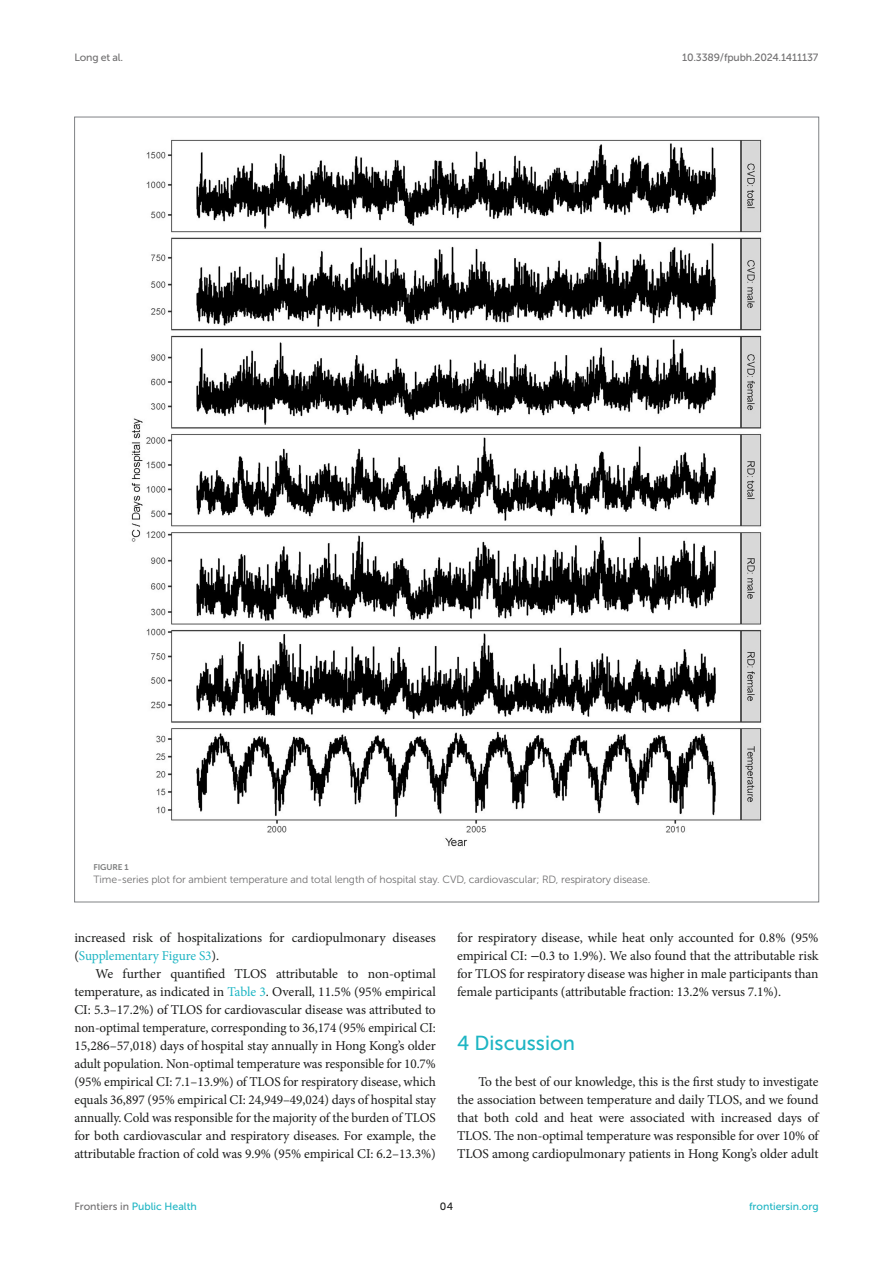
<style>
.page{position:relative;width:893px;height:1263px;background:#fff}
.page>*{position:absolute;margin:0;border:0;box-sizing:border-box;transform-origin:0 0}
.HEAD_1{font:20.25px "Museo Sans 500";color:#1db5c3}
.TEXT{font:13.5px/18px "Minion Pro";letter-spacing:-.005em;color:#1b1c1b;text-align:justify}
.FIG_LEG{font:10.5px "Museo Sans 300";letter-spacing:-.01em;color:#706f70}
.t1{font:10.5px "Museo Sans 500";color:#1db5c3}
.t2{font:10.5px "Museo Sans 500";letter-spacing:-.015em;color:#706f70}
.t3{font:10.5px "Museo Sans 500";color:#1b1c1b}
.FIG_HD{font:8.25px "Museo Sans 700";letter-spacing:-.01em;color:#7e7f7f}
.s1{color:#1db5c3}
.s2{font-family:"STIX General"}
.s3{color:#706f70}
</style>
<div class="page">
<img style="left:131px;top:139px;width:631px;height:708px">
<p class="t2" style="left:74px;top:51px;width:50px">Long et al.</p>
<p class="t2" style="left:682px;top:51px;width:138px">10.3389/fpubh.2024.1411137</p>
<p class="FIG_HD" style="left:94px;top:862px;width:37px">FIGURE 1</p>
<p class="FIG_LEG" style="left:94px;top:874px;width:558px">Time-series plot for ambient temperature and total length of hospital stay. CVD, cardiovascular; RD, respiratory disease.</p>
<p class="TEXT" style="left:74px;top:929px;width:363px">increased risk of hospitalizations for cardiopulmonary diseases (<span class="s1">Supplementary Figure S3</span>).</p>
<p class="TEXT" style="left:74px;top:965px;width:363px;text-indent:21px">We further quantified TLOS attributable to non-optimal temperature, as indicated in <span class="s1">Table 3</span>. Overall, 11.5% (95% empirical CI: 5.3–17.2%) of TLOS for cardiovascular disease was attributed to non-optimal temperature, corresponding to 36,174 (95% empirical CI:<br>15,286–57,018) days of hospital stay annually in Hong Kong’s older adult population. Non-optimal temperature was responsible for 10.7% (95% empirical CI: 7.1–13.9%) of TLOS for respiratory disease, which equals 36,897 (95% empirical CI: 24,949–49,024) days of hospital stay annually. Cold was responsible for the majority of the burden of TLOS for both cardiovascular and respiratory diseases. For example, the attributable fraction of cold was 9.9% (95% empirical CI: 6.2–13.3%)</p>
<p class="TEXT" style="left:457px;top:929px;width:363px">for respiratory disease, while heat only accounted for 0.8% (95% empirical CI: <span class="s2">−</span>0.3 to 1.9%). We also found that the attributable risk for TLOS for respiratory disease was higher in male participants than female participants (attributable fraction: 13.2% versus 7.1%).</p>
<p class="HEAD_1" style="left:457px;top:1032px;width:119px">4 Discussion</p>
<p class="TEXT" style="left:457px;top:1073px;width:363px;text-indent:21px">To the best of our knowledge, this is the first study to investigate the association between temperature and daily TLOS, and we found that both cold and heat were associated with increased days of TLOS. The non-optimal temperature was responsible for over 10% of TLOS among cardiopulmonary patients in Hong Kong’s older adult</p>
<p class="t1" style="left:74px;top:1200px;width:124px"><span class="s3">Frontiers in</span> Public Health</p>
<p class="t3" style="left:440px;top:1200px;width:15px">04</p>
<p class="t1" style="left:749px;top:1200px;width:71px">frontiersin.org</p>
</div>
